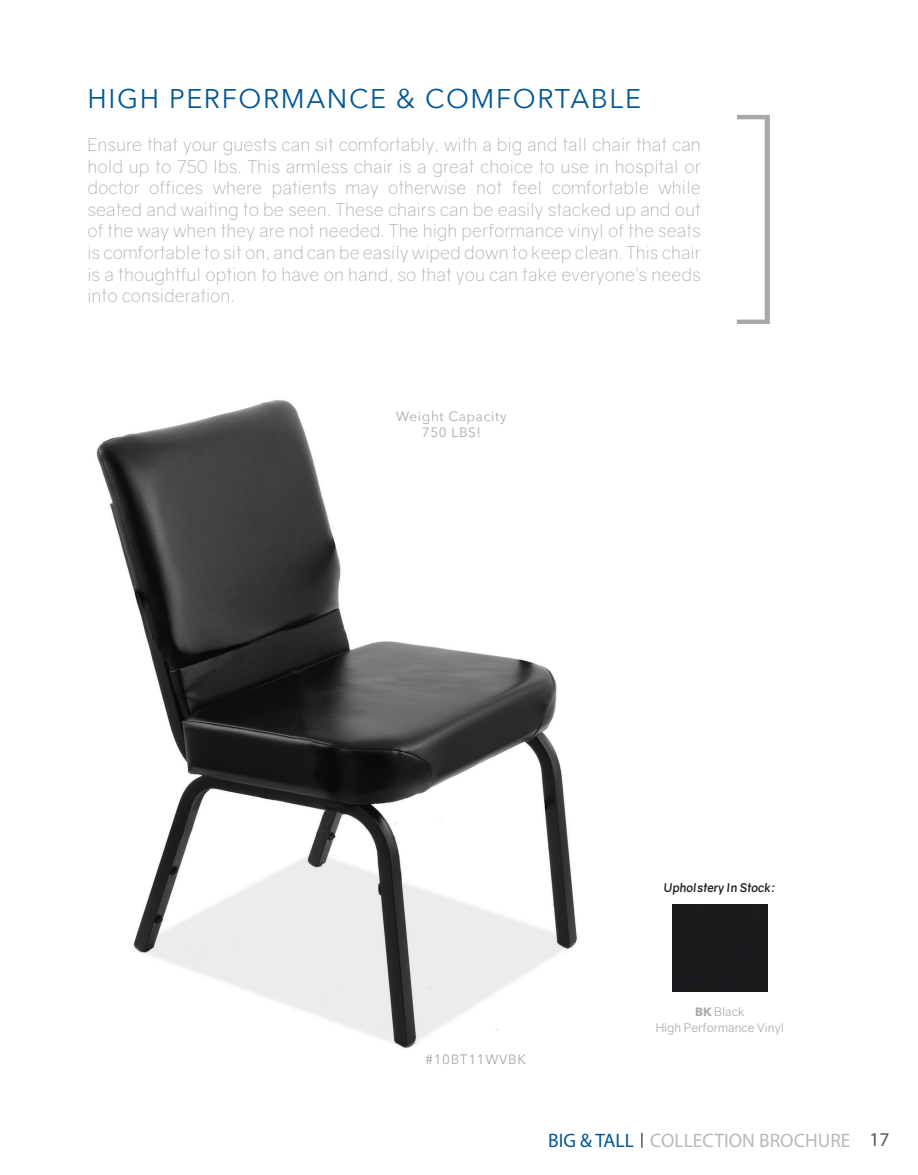
<style>
.page{position:relative;width:918px;height:1175px;background:#fff}
.page>*{position:absolute;margin:0;border:0;box-sizing:border-box;transform-origin:0 0}
.t1{font:200 235.5px "Avenir Next";color:#a8a9ad}
.t2{font:27px "Avenir Next";letter-spacing:.06em;color:#005697}
.t3{font:19.5px "Myriad Pro";color:#b8b9bc}
.t4{font:300 18px/21.6px "Gravity";color:#a8a9ad;text-align:justify}
.t5{font:13.5px "Avenir Next";letter-spacing:.05em;color:#a8a9ad}
.t6{font:12px "Gravity";color:#a8a9ad}
.t7{font:italic 700 12px "Gravity";color:#231f20}
.s1{font-family:"Avenir Next";font-weight:700}
.s2{color:#005697}
.s3{color:#57585a}
</style>
<div class="page">
<img style="left:96px;top:400px;width:481px;height:648px">
<div style="left:672px;top:904px;width:96px;height:87px;background:#1b191c"></div>
<p class="t2" style="left:87px;top:76px;width:555px">HIGH PERFORMANCE &amp; COMFORTABLE</p>
<p class="t4" style="left:87px;top:134px;width:615px">Ensure that your guests can sit comfortably, with a big and tall chair that can hold up to 750 lbs. This armless chair is a great choice to use in hospital or doctor offices where patients may otherwise not feel comfortable while seated and waiting to be seen. These chairs can be easily stacked up and out of the way when they are not needed. The high performance vinyl of the seats is comfortable to sit on, and can be easily wiped down to keep clean. This chair is a thoughtful option to have on hand, so that you can take everyone's needs into consideration.</p>
<p class="t5" style="left:396px;top:404px;width:112px">Weight Capacity</p>
<p class="t5" style="left:422px;top:421px;width:61px">750 LBS!</p>
<p class="t1" style="left:718px;top:6px;width:72px">]</p>
<p class="t7" style="left:664px;top:880px;width:113px">Upholstery In Stock:</p>
<p class="t5" style="left:426px;top:1047px;width:102px">#10BT11WVBK</p>
<p class="t6" style="left:695px;top:1004px;width:51px"><span class="s1">BK</span> Black</p>
<p class="t6" style="left:656px;top:1020px;width:130px">High Performance Vinyl</p>
<p class="t3" style="left:548px;top:1128px;width:343px"><span class="s2">BIG &amp; TALL</span> <sup>|</sup> COLLECTION BROCHURE <span class="s3">17</span></p>
</div>
